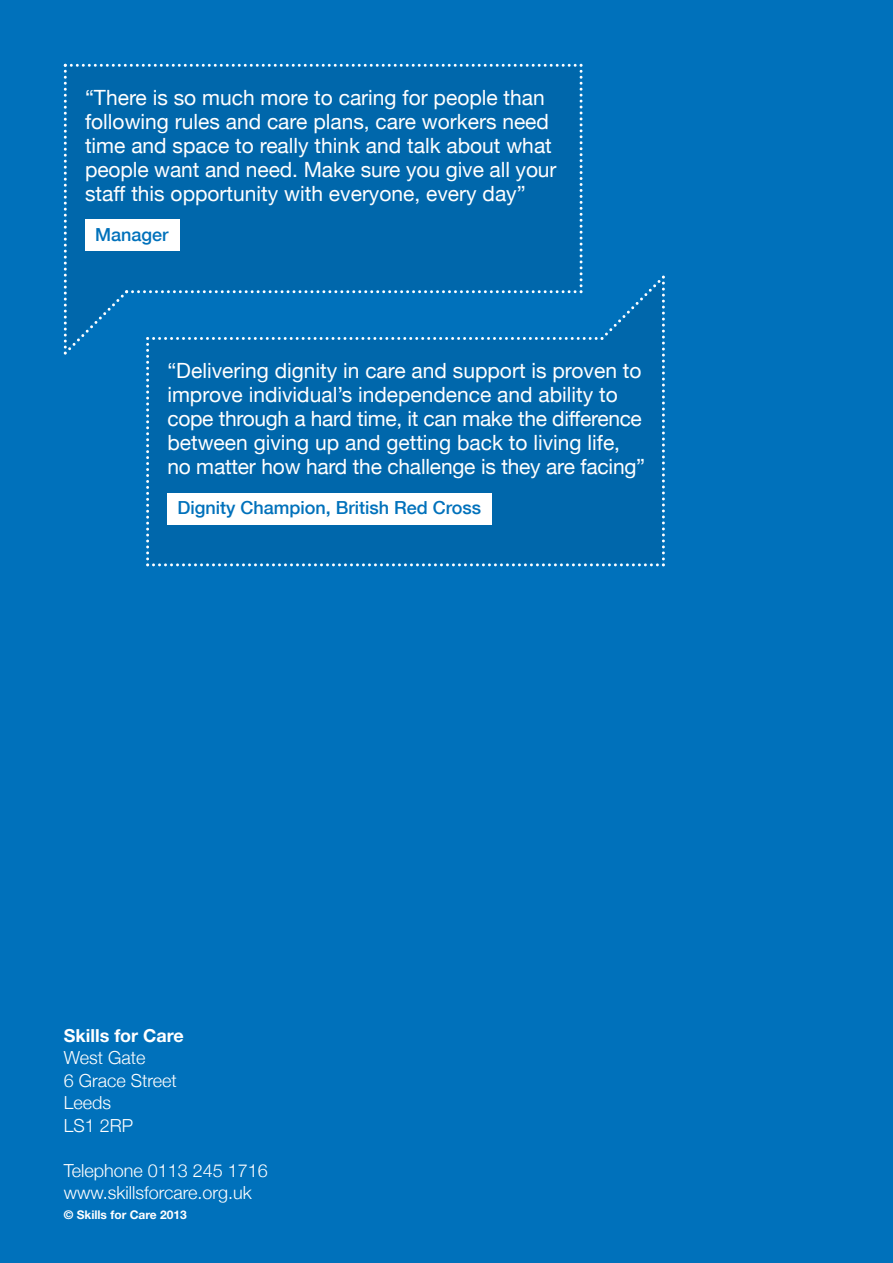
<style>
.page{position:relative;width:893px;height:1263px;background:#0071bb}
.page>*{position:absolute;margin:0;border:0;box-sizing:border-box;transform-origin:0 0}
.t1{font:21px/24px "Helvetica Neue";color:#fff}
.t2{font:300 18px/22.5px "Helvetica Neue";color:#fff}
.t3{font:500 18px "Helvetica Neue";color:#0071bb}
.t4{font:700 18px "Helvetica Neue";color:#fff}
.t5{font:700 12px "Helvetica Neue";color:#fff}
</style>
<div class="page">
<svg style="left:63px;top:64px;width:602px;height:502px"></svg>
<div style="left:167px;top:493px;width:325px;height:31px;background:#fff"></div>
<div style="left:85px;top:219px;width:95px;height:32px;background:#fff"></div>
<p class="t1" style="left:85px;top:85px;width:473px">“There is so much more to caring for people than following rules and care plans, care workers need time and space to really think and talk about what people want and need. Make sure you give all your staff this opportunity with everyone, every day”</p>
<p class="t3" style="left:95px;top:223px;width:75px">Manager</p>
<p class="t1" style="left:167px;top:359px;width:479px">“Delivering dignity in care and support is proven to improve individual’s independence and ability to cope through a hard time, it can make the difference between giving up and getting back to living life, no matter how hard the challenge is they are facing”</p>
<p class="t3" style="left:177px;top:497px;width:305px">Dignity Champion, British Red Cross</p>
<p class="t4" style="left:64px;top:1029px;width:122px">Skills for Care</p>
<p class="t2" style="left:64px;top:1046px;width:115px">West Gate<br>6 Grace Street<br>Leeds<br>LS1 2RP</p>
<p class="t2" style="left:64px;top:1159px;width:206px">Telephone 0113 245 1716 www.skillsforcare.org.uk</p>
<p class="t5" style="left:64px;top:1210px;width:125px">© Skills for Care 2013</p>
</div>
